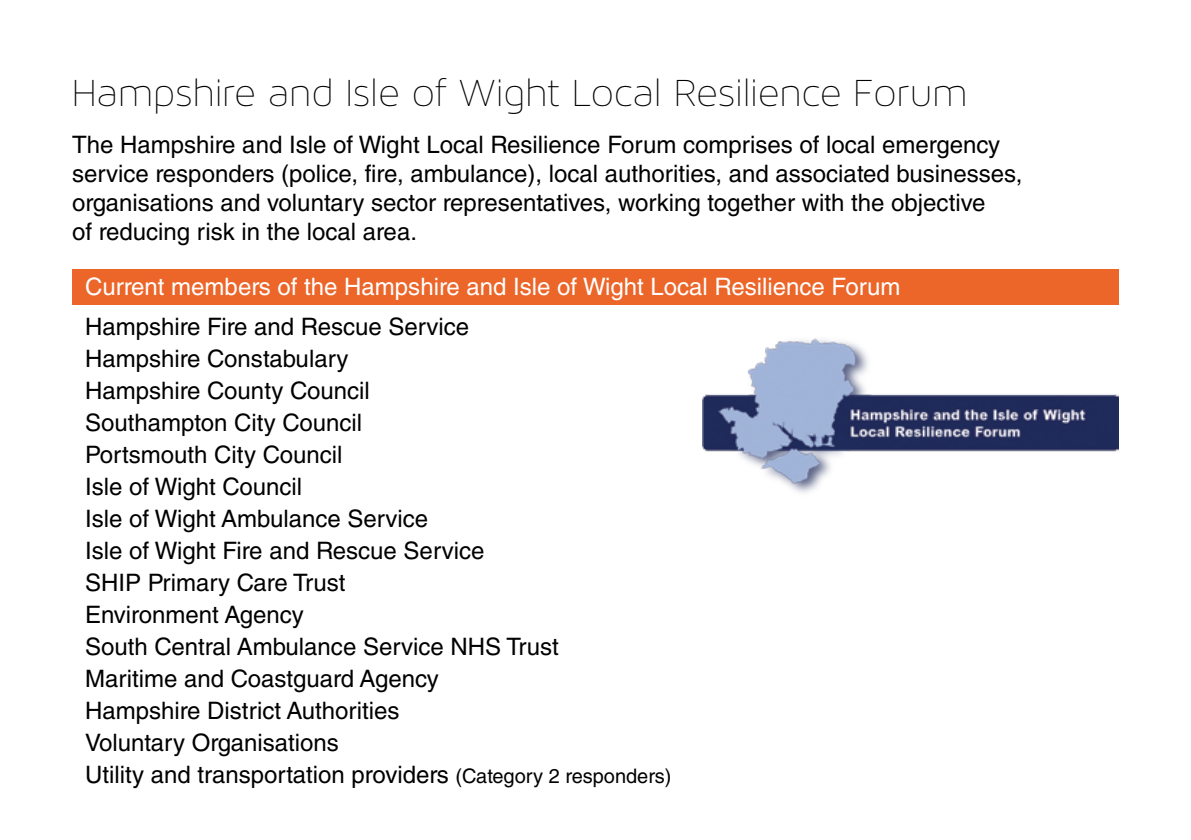
<style>
.page{position:relative;width:1191px;height:840px;background:#fff}
.page>*{position:absolute;margin:0;border:0;box-sizing:border-box;transform-origin:0 0}
.t1{font:42px "Maven Pro Light 200";color:#000}
.t2{font:24px/32px "Helvetica LT Std";color:#000}
.t3{font:24px "Helvetica LT Std";color:#fff}
.s1{font-size:20px}
</style>
<div class="page">
<div style="left:72px;top:269px;width:1047px;height:36px;background:#ec6529"></div>
<img style="left:703px;top:338px;width:416px;height:155px">
<h1 class="t1" style="left:72px;top:70px;width:897px">Hampshire and Isle of Wight Local Resilience Forum</h1>
<p class="t2" style="left:72px;top:130px;width:952px;line-height:28.8px">The Hampshire and Isle of Wight Local Resilience Forum comprises of local emergency service responders (police, fire, ambulance), local authorities, and associated businesses, organisations and voluntary sector representatives, working together with the objective<br>of reducing risk in the local area.</p>
<p class="t3" style="left:85px;top:272px;width:817px">Current members of the Hampshire and Isle of Wight Local Resilience Forum</p>
<p class="t2" style="left:85px;top:310px;width:588px">Hampshire Fire and Rescue Service<br>Hampshire Constabulary<br>Hampshire County Council<br>Southampton City Council<br>Portsmouth City Council<br>Isle of Wight Council<br>Isle of Wight Ambulance Service<br>Isle of Wight Fire and Rescue Service<br>SHIP Primary Care Trust<br>Environment Agency<br>South Central Ambulance Service NHS Trust<br>Maritime and Coastguard Agency<br>Hampshire District Authorities<br>Voluntary Organisations<br>Utility and transportation providers <span class="s1">(Category 2 responders)</span></p>
</div>
